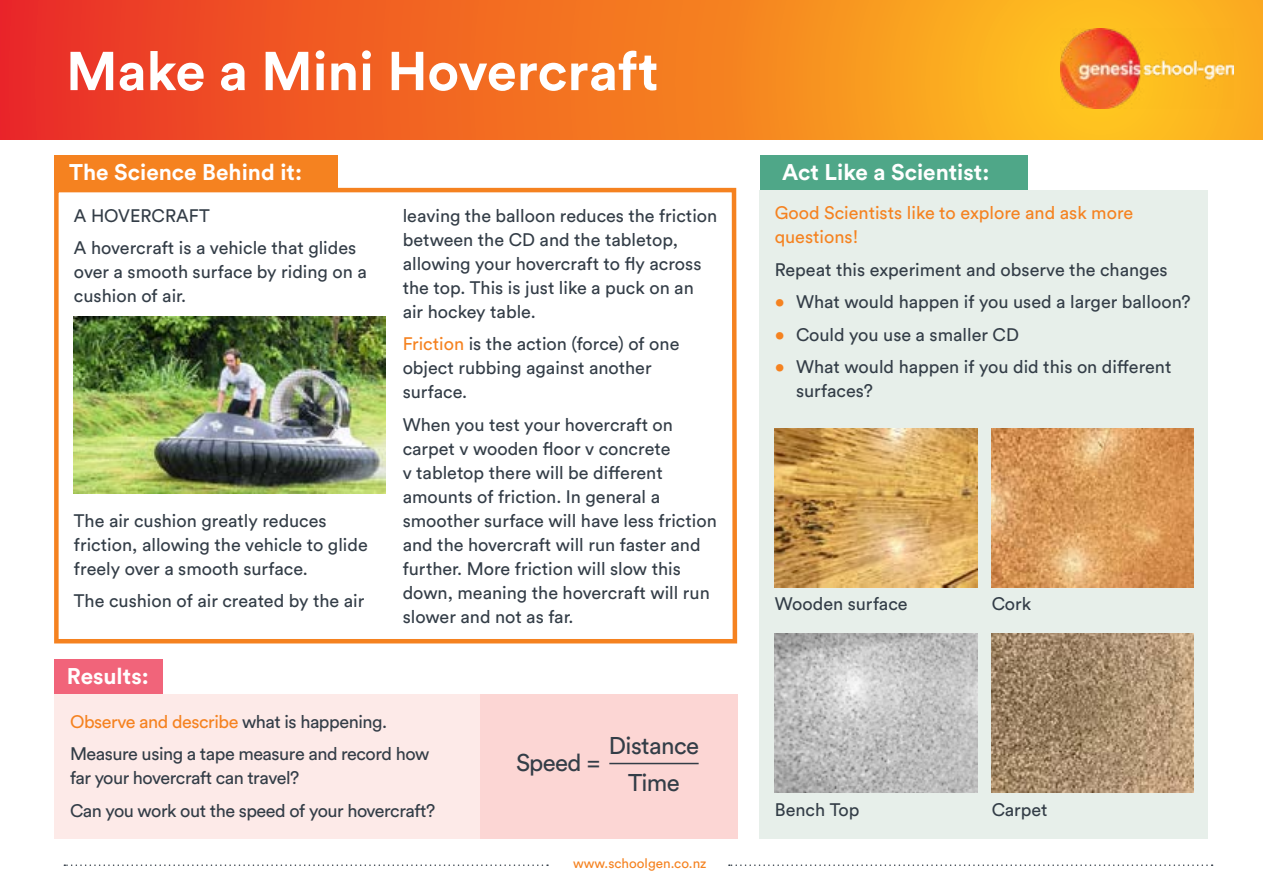
<style>
.page{position:relative;width:1263px;height:893px;background:#fff}
.page>*{position:absolute;margin:0;border:0;box-sizing:border-box;transform-origin:0 0}
.t1{font:700 54px "Circular Pro";color:#fff}
.t2{font:24px/37px "Circular Pro";letter-spacing:-.025em;color:#333d47;text-align:center}
.t3{font:700 22.5px "Circular Pro";color:#fff}
.t4{font:18px/24px "Circular Pro";color:#333d47}
.t5{font:18px/32.5px "Circular Pro";letter-spacing:-.025em;color:#333d47}
.t6{font:18px/24px "Circular Pro";color:#f58220}
.t7{font:13.5px "Circular Pro";color:#f58220}
.s1{color:#f58220}
</style>
<div class="page">
<svg style="left:0;top:0;width:1263px;height:140px;background:#f47721"></svg>
<img style="left:1061px;top:29px;width:172px;height:79px">
<div style="left:54px;top:694px;width:684px;height:145px;background:#fdeae8"></div>
<div style="left:481px;top:694px;width:257px;height:145px;background:#fcd6d4"></div>
<svg style="left:729px;top:864px;width:483px;height:2px"></svg>
<svg style="left:64px;top:864px;width:484px;height:2px"></svg>
<svg style="left:54px;top:187px;width:684px;height:457px"></svg>
<div style="left:54px;top:155px;width:284px;height:34px;background:#f58220"></div>
<div style="left:760px;top:191px;width:448px;height:648px;background:#e7efea"></div>
<div style="left:760px;top:155px;width:267px;height:34px;background:#4fa788"></div>
<div style="left:54px;top:659px;width:109px;height:35px;background:#f1647a"></div>
<img style="left:775px;top:428px;width:202px;height:160px">
<img style="left:992px;top:428px;width:202px;height:160px">
<img style="left:775px;top:633px;width:202px;height:160px">
<img style="left:992px;top:633px;width:202px;height:160px">
<img style="left:74px;top:317px;width:312px;height:177px">
<hr style="left:609px;top:763px;width:90px;height:1px;background:#333d47">
<h1 class="t1" style="left:66px;top:34px;width:594px">Make a Mini Hovercraft</h1>
<p class="t3" style="left:69px;top:157px;width:234px">The Science Behind it:</p>
<p class="t4" style="left:74px;top:198px;width:284px;line-height:32.5px">A HOVERCRAFT<br>A hovercraft is a vehicle that glides</p>
<p class="t4" style="left:74px;top:259px;width:294px">over a smooth surface by riding on a cushion of air.</p>
<p class="t4" style="left:74px;top:508px;width:295px">The air cushion greatly reduces friction, allowing the vehicle to glide freely over a smooth surface.</p>
<p class="t4" style="left:74px;top:588px;width:292px">The cushion of air created by the air</p>
<p class="t4" style="left:403px;top:203px;width:316px">leaving the balloon reduces the friction between the CD and the tabletop, allowing your hovercraft to fly across the top. This is just like a puck on an air hockey table.</p>
<p class="t4" style="left:403px;top:331px;width:278px"><span class="s1">Friction</span> is the action (force) of one object rubbing against another surface.</p>
<p class="t4" style="left:403px;top:412px;width:316px">When you test your hovercraft on carpet v wooden floor v concrete<br>v tabletop there will be different amounts of friction. In general a smoother surface will have less friction and the hovercraft will run faster and further. More friction will slow this down, meaning the hovercraft will run slower and not as far.</p>
<p class="t3" style="left:67px;top:660px;width:83px">Results:</p>
<p class="t5" style="left:70px;top:704px;width:361px"><span class="s1">Observe and describe</span> what is happening.<br>Measure using a tape measure and record how</p>
<p class="t5" style="left:70px;top:761px;width:367px">far your hovercraft can travel?<br>Can you work out the speed of your hovercraft?</p>
<h2 class="t2" style="left:516px;top:742px;width:86px">Speed =</h2>
<h2 class="t2" style="left:609px;top:726px;width:92px">Distance<br>Time</h2>
<p class="t7" style="left:573px;top:854px;width:135px">www.schoolgen.co.nz</p>
<p class="t3" style="left:782px;top:157px;width:209px">Act Like a Scientist:</p>
<p class="t6" style="left:775px;top:200px;width:360px">Good Scientists like to explore and ask more questions!</p>
<p class="t4" style="left:775px;top:256px;width:394px">Repeat this experiment and observe the changes</p>
<p class="t4" style="left:775px;top:289px;width:417px"><span class="s1">•</span> What would happen if you used a larger balloon?</p>
<p class="t4" style="left:775px;top:322px;width:246px"><span class="s1">•</span> Could you use a smaller CD</p>
<p class="t4" style="left:796px;top:354px;width:377px;text-indent:-21px"><span class="s1">•</span> What would happen if you did this on different surfaces?</p>
<p class="t4" style="left:775px;top:591px;width:134px">Wooden surface</p>
<p class="t4" style="left:992px;top:591px;width:41px">Cork</p>
<p class="t4" style="left:775px;top:797px;width:86px">Bench Top</p>
<p class="t4" style="left:992px;top:797px;width:57px">Carpet</p>
</div>
